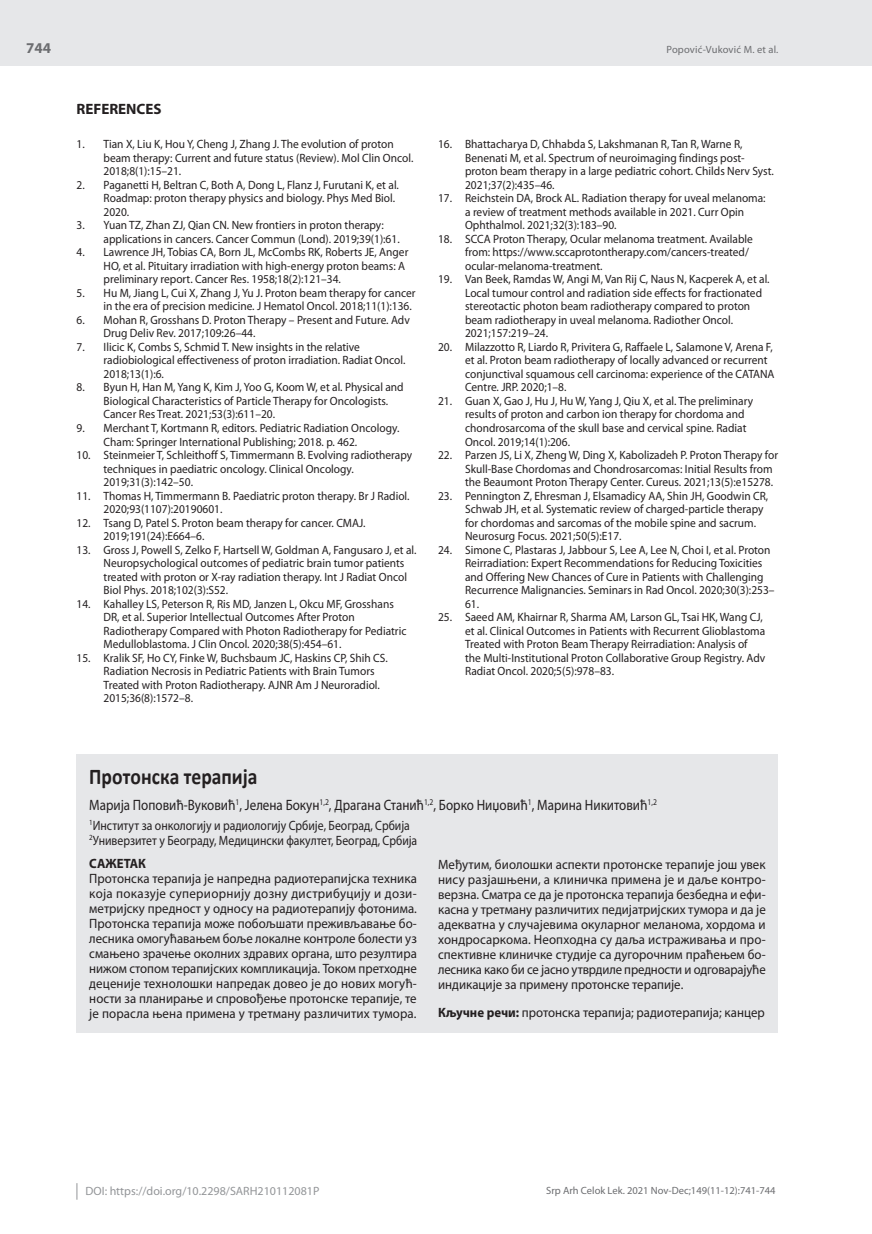
<style>
.page{position:relative;width:872px;height:1234px;background:#fff}
.page>*{position:absolute;margin:0;border:0;box-sizing:border-box;transform-origin:0 0}
.t1{font:700 22.5px "Calibri";color:#231f20;scale:.87 1}
.t2{font:15px "Myriad Pro";color:#231f20;scale:.87 1}
.t3{font:700 15px "Myriad Pro";color:#231f20}
.t4{font:700 15px "Myriad Pro";color:#6c6d70}
.t5{font:13.5px/15px "Myriad Pro";color:#231f20;text-align:justify;scale:.95 1}
.t6{font:13.5px/15px "Myriad Pro";color:#231f20;scale:.87 1}
.t7{font:700 13.5px "Myriad Pro";color:#231f20;scale:.95 1}
.t8{font:12px/13.5px "Myriad Pro";color:#231f20;scale:.95 1}
.t9{font:12px "Myriad Pro";color:#939598}
.t10{font:10.5px "Myriad Pro";color:#6c6d70}
.s1{font-weight:700}
</style>
<div class="page">
<div style="left:0;top:0;width:872px;height:66px;background:#e6e7e9"></div>
<svg style="left:77px;top:1183px;width:1px;height:16px"></svg>
<div style="left:77px;top:754px;width:701px;height:278px;background:#e6e7e9"></div>
<p class="t4" style="left:26px;top:38px;width:26px">744</p>
<p class="t3" style="left:77px;top:99px;width:87px">REFERENCES</p>
<p class="t8" style="left:104px;top:137px;width:327px;text-indent:-27px">1. Tian X, Liu K, Hou Y, Cheng J, Zhang J. The evolution of proton beam therapy: Current and future status (Review). Mol Clin Oncol.<br>2018;8(1):15–21.</p>
<p class="t8" style="left:104px;top:178px;width:312px;text-indent:-27px">2. Paganetti H, Beltran C, Both A, Dong L, Flanz J, Furutani K, et al.<br>Roadmap: proton therapy physics and biology. Phys Med Biol.<br>2020.</p>
<p class="t8" style="left:104px;top:218px;width:313px;text-indent:-27px">3. Yuan TZ, Zhan ZJ, Qian CN. New frontiers in proton therapy: applications in cancers. Cancer Commun (Lond). 2019;39(1):61.</p>
<p class="t8" style="left:104px;top:245px;width:322px;text-indent:-27px">4. Lawrence JH, Tobias CA, Born JL, McCombs RK, Roberts JE, Anger<br>HO, et al. Pituitary irradiation with high-energy proton beams: A preliminary report. Cancer Res. 1958;18(2):121–34.</p>
<p class="t8" style="left:104px;top:286px;width:330px;text-indent:-27px">5. Hu M, Jiang L, Cui X, Zhang J, Yu J. Proton beam therapy for cancer in the era of precision medicine. J Hematol Oncol. 2018;11(1):136.</p>
<p class="t8" style="left:104px;top:313px;width:324px;text-indent:-27px">6. Mohan R, Grosshans D. Proton Therapy – Present and Future. Adv<br>Drug Deliv Rev. 2017;109:26–44.</p>
<p class="t8" style="left:104px;top:340px;width:319px;text-indent:-27px">7. Ilicic K, Combs S, Schmid T. New insights in the relative radiobiological effectiveness of proton irradiation. Radiat Oncol.<br>2018;13(1):6.</p>
<p class="t8" style="left:104px;top:380px;width:317px;text-indent:-27px">8. Byun H, Han M, Yang K, Kim J, Yoo G, Koom W, et al. Physical and<br>Biological Characteristics of Particle Therapy for Oncologists.<br>Cancer Res Treat. 2021;53(3):611–20.</p>
<p class="t8" style="left:104px;top:421px;width:313px;text-indent:-27px">9. Merchant T, Kortmann R, editors. Pediatric Radiation Oncology.<br>Cham: Springer International Publishing; 2018. p. 462.</p>
<p class="t8" style="left:104px;top:448px;width:326px;text-indent:-27px">10. Steinmeier T, Schleithoff S, Timmermann B. Evolving radiotherapy techniques in paediatric oncology. Clinical Oncology.<br>2019;31(3):142–50.</p>
<p class="t8" style="left:104px;top:488px;width:323px;text-indent:-27px">11. Thomas H, Timmermann B. Paediatric proton therapy. Br J Radiol.<br>2020;93(1107):20190601.</p>
<p class="t8" style="left:104px;top:515px;width:277px;text-indent:-27px">12. Tsang D, Patel S. Proton beam therapy for cancer. CMAJ.<br>2019;191(24):E664–6.</p>
<p class="t8" style="left:104px;top:542px;width:331px;text-indent:-27px">13. Gross J, Powell S, Zelko F, Hartsell W, Goldman A, Fangusaro J, et al.<br>Neuropsychological outcomes of pediatric brain tumor patients treated with proton or X-ray radiation therapy. Int J Radiat Oncol Biol Phys. 2018;102(3):S52.</p>
<p class="t8" style="left:104px;top:596px;width:320px;text-indent:-27px">14. Kahalley LS, Peterson R, Ris MD, Janzen L, Okcu MF, Grosshans DR, et al. Superior Intellectual Outcomes After Proton Radiotherapy Compared with Photon Radiotherapy for Pediatric Medulloblastoma. J Clin Oncol. 2020;38(5):454–61.</p>
<p class="t8" style="left:104px;top:650px;width:301px;text-indent:-27px">15. Kralik SF, Ho CY, Finke W, Buchsbaum JC, Haskins CP, Shih CS.<br>Radiation Necrosis in Pediatric Patients with Brain Tumors Treated with Proton Radiotherapy. AJNR Am J Neuroradiol.<br>2015;36(8):1572–8.</p>
<p class="t10" style="left:666px;top:43px;width:113px">Popović-Vuković M. et al.</p>
<p class="t8" style="left:465px;top:137px;width:326px;text-indent:-27px">16. Bhattacharya D, Chhabda S, Lakshmanan R, Tan R, Warne R, Benenati M, et al. Spectrum of neuroimaging findings post&shy;proton beam therapy in a large pediatric cohort. Childs Nerv Syst.<br>2021;37(2):435–46.</p>
<p class="t8" style="left:465px;top:191px;width:318px;text-indent:-27px">17. Reichstein DA, Brock AL. Radiation therapy for uveal melanoma: a review of treatment methods available in 2021. Curr Opin<br>Ophthalmol. 2021;32(3):183–90.</p>
<p class="t8" style="left:465px;top:232px;width:304px;text-indent:-27px">18. SCCA Proton Therapy, Ocular melanoma treatment. Available from: https://www.sccaprotontherapy.com/cancers-treated/ ocular-melanoma-treatment.</p>
<p class="t8" style="left:465px;top:272px;width:322px;text-indent:-27px">19. Van Beek, Ramdas W, Angi M, Van Rij C, Naus N, Kacperek A, et al.<br>Local tumour control and radiation side effects for fractionated stereotactic photon beam radiotherapy compared to proton beam radiotherapy in uveal melanoma. Radiother Oncol.<br>2021;157:219–24.</p>
<p class="t8" style="left:465px;top:340px;width:327px;text-indent:-27px">20. Milazzotto R, Liardo R, Privitera G, Raffaele L, Salamone V, Arena F, et al. Proton beam radiotherapy of locally advanced or recurrent conjunctival squamous cell carcinoma: experience of the CATANA Centre. JRP. 2020;1–8.</p>
<p class="t8" style="left:465px;top:394px;width:304px;text-indent:-27px">21. Guan X, Gao J, Hu J, Hu W, Yang J, Qiu X, et al. The preliminary results of proton and carbon ion therapy for chordoma and chondrosarcoma of the skull base and cervical spine. Radiat Oncol. 2019;14(1):206.</p>
<p class="t8" style="left:465px;top:448px;width:331px;text-indent:-27px">22. Parzen JS, Li X, Zheng W, Ding X, Kabolizadeh P. Proton Therapy for<br>Skull-Base Chordomas and Chondrosarcomas: Initial Results from the Beaumont Proton Therapy Center. Cureus. 2021;13(5):e15278.</p>
<p class="t8" style="left:465px;top:488px;width:320px;text-indent:-27px">23. Pennington Z, Ehresman J, Elsamadicy AA, Shin JH, Goodwin CR, Schwab JH, et al. Systematic review of charged-particle therapy for chordomas and sarcomas of the mobile spine and sacrum.<br>Neurosurg Focus. 2021;50(5):E17.</p>
<p class="t8" style="left:465px;top:542px;width:327px;text-indent:-27px">24. Simone C, Plastaras J, Jabbour S, Lee A, Lee N, Choi I, et al. Proton Reirradiation: Expert Recommendations for Reducing Toxicities and Offering New Chances of Cure in Patients with Challenging Recurrence Malignancies. Seminars in Rad Oncol. 2020;30(3):253– 61.</p>
<p class="t8" style="left:465px;top:610px;width:317px;text-indent:-27px">25. Saeed AM, Khairnar R, Sharma AM, Larson GL, Tsai HK, Wang CJ, et al. Clinical Outcomes in Patients with Recurrent Glioblastoma Treated with Proton Beam Therapy Reirradiation: Analysis of the Multi-Institutional Proton Collaborative Group Registry. Adv Radiat Oncol. 2020;5(5):978–83.</p>
<h1 class="t1" style="left:89px;top:760px;width:195px">Протонска терапија</h1>
<p class="t2" style="left:89px;top:796px;width:654px">Марија Поповић-Вуковић<sup>1</sup>, Јелена Бокун<sup>1,2</sup>, Драгана Станић<sup>1,2</sup>, Борко Ниџовић<sup>1</sup>, Марина Никитовић<sup>1,2</sup></p>
<p class="t6" style="left:89px;top:817px;width:378px"><sup>1</sup>Институт за онкологију и радиологију Србије, Београд, Србија<br><sup>2</sup>Универзитет у Београду, Медицински факултет, Београд, Србија</p>
<p class="t7" style="left:89px;top:854px;width:61px">САЖЕТАК</p>
<p class="t5" style="left:89px;top:870px;width:346px">Протонска терапија је напредна радиотерапијска техника која показује супериорнију дозну дистрибуцију и дози&shy;метријску предност у односу на радиотерапију фотонима.<br>Протонска терапија може побољшати преживљавање бо&shy;лесника омогућавањем боље локалне контроле болести уз смањено зрачење околних здравих органа, што резултира нижом стопом терапијских компликација. Током претходне деценије технолошки напредак довео је до нових могућ&shy;ности за планирање и спровођење протонске терапије, те је порасла њена примена у третману различитих тумора.</p>
<p class="t5" style="left:438px;top:856px;width:346px">Међутим, биолошки аспекти протонске терапије још увек нису разјашњени, а клиничка примена је и даље контро&shy;верзна. Сматра се да је протонска терапија безбедна и ефи&shy;касна у третману различитих педијатријских тумора и да је адекватна у случајевима окуларног меланома, хордома и хондросаркома. Неопходна су даља истраживања и про&shy;спективне клиничке студије са дугорочним праћењем бо&shy;лесника како би се јасно утврдиле предности и одговарајуће индикације за примену протонске терапије.</p>
<p class="t5" style="left:438px;top:1004px;width:345px"><span class="s1">Кључне речи:</span> протонска терапија; радиотерапија; канцер</p>
<p class="t9" style="left:86px;top:1183px;width:235px">DOI: https://doi.org/10.2298/SARH210112081P</p>
<p class="t10" style="left:546px;top:1184px;width:231px">Srp Arh Celok Lek. 2021 Nov-Dec;149(11-12):741-744</p>
</div>
